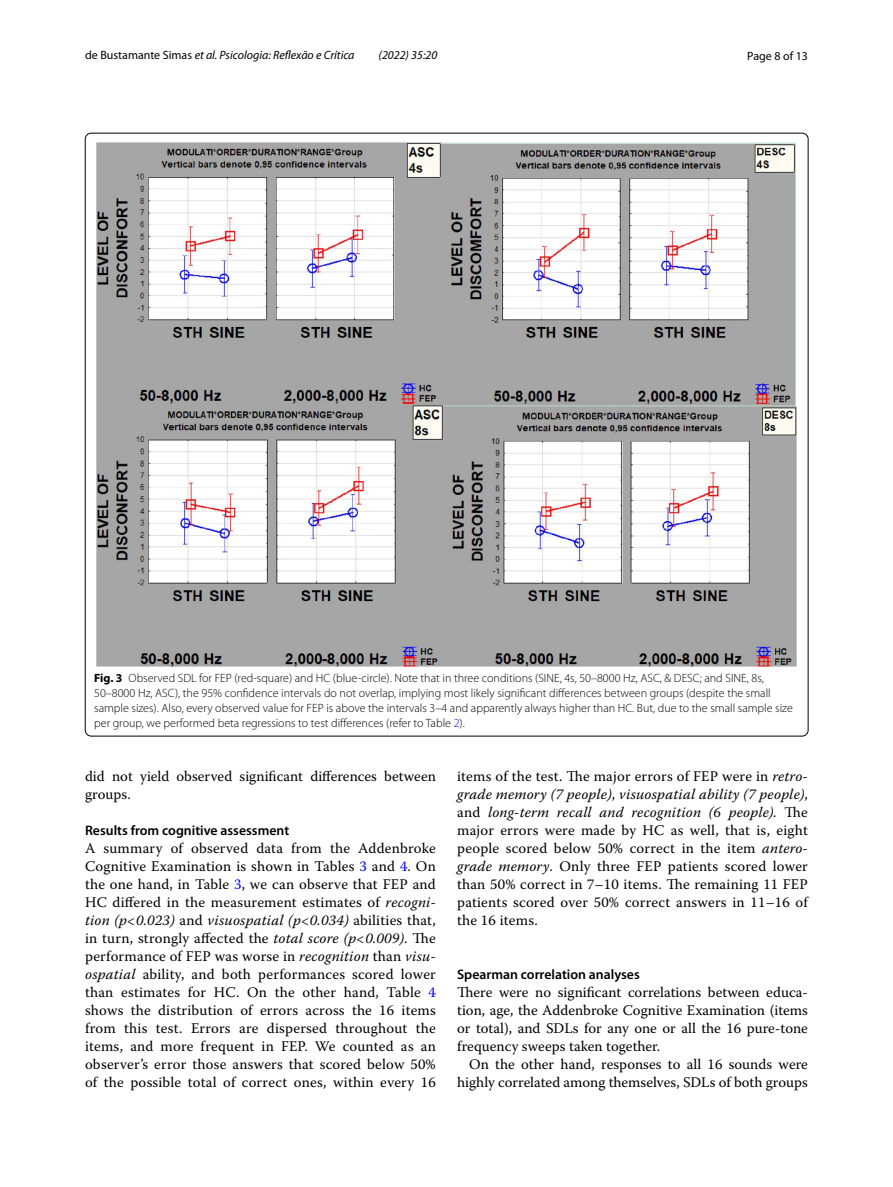
<style>
.page{position:relative;width:893px;height:1187px;background:#fff}
.page>*{position:absolute;margin:0;border:0;box-sizing:border-box;transform-origin:0 0}
.t1{font:14.7px/18px "Warnock Pro";letter-spacing:.005em;color:#000;text-align:justify}
.t2{font:600 13.8px "Myriad Pro";color:#000}
.t3{font:300 12px/15px "Myriad Pro";color:#000}
.t4{font:italic 12px "Myriad Pro";color:#000}
.t5{font:12px "Myriad Pro";color:#000}
.s1{font-style:normal}
.s2{font-weight:700}
.s3{color:#00f}
.s4{font-style:italic}
</style>
<div class="page">
<img style="left:96px;top:142px;width:701px;height:524px">
<p class="t4" style="left:85px;top:48px;width:271px"><span class="s1">de Bustamante Simas</span> et al. Psicologia: Reflexão e Crítica</p>
<p class="t4" style="left:379px;top:48px;width:60px">(2022) 35:20</p>
<p class="t5" style="left:747px;top:48px;width:62px">Page 8 of 13</p>
<p class="t3" style="left:94px;top:670px;width:700px"><span class="s2">Fig. 3</span> Observed SDL for FEP (red-square) and HC (blue-circle). Note that in three conditions (SINE, 4s, 50–8000 Hz, ASC, &amp; DESC; and SINE, 8s, 50–8000 Hz, ASC), the 95% confidence intervals do not overlap, implying most likely significant differences between groups (despite the small sample sizes). Also, every observed value for FEP is above the intervals 3–4 and apparently always higher than HC. But, due to the small sample size per group, we performed beta regressions to test differences (refer to Table <span class="s3">2</span>).</p>
<p class="t1" style="left:85px;top:766px;width:352px">did not yield observed significant differences between groups.</p>
<p class="t2" style="left:85px;top:821px;width:206px">Results from cognitive assessment</p>
<p class="t1" style="left:85px;top:838px;width:352px">A summary of observed data from the Addenbroke Cognitive Examination is shown in Tables <span class="s3">3</span> and <span class="s3">4</span>. On the one hand, in Table <span class="s3">3</span>, we can observe that FEP and HC differed in the measurement estimates of <span class="s4">recogni&shy;tion (p&lt;0.023)</span> and <span class="s4">visuospatial (p&lt;0.034)</span> abilities that, in turn, strongly affected the <span class="s4">total score (p&lt;0.009)</span>. The performance of FEP was worse in <span class="s4">recognition</span> than <span class="s4">visu&shy;ospatial</span> ability, and both performances scored lower than estimates for HC. On the other hand, Table <span class="s3">4 </span>shows the distribution of errors across the 16 items from this test. Errors are dispersed throughout the items, and more frequent in FEP. We counted as an observer’s error those answers that scored below 50% of the possible total of correct ones, within every 16</p>
<p class="t1" style="left:457px;top:766px;width:352px">items of the test. The major errors of FEP were in <span class="s4">retro&shy;grade memory (7 people)</span>, <span class="s4">visuospatial ability (7 people)</span>, and <span class="s4">long-term recall and recognition (6 people).</span> The major errors were made by HC as well, that is, eight people scored below 50% correct in the item <span class="s4">antero&shy;grade memory</span>. Only three FEP patients scored lower than 50% correct in 7–10 items. The remaining 11 FEP patients scored over 50% correct answers in 11–16 of the 16 items.</p>
<p class="t2" style="left:457px;top:965px;width:184px">Spearman correlation analyses</p>
<p class="t1" style="left:457px;top:983px;width:352px">There were no significant correlations between educa&shy;tion, age, the Addenbroke Cognitive Examination (items or total), and SDLs for any one or all the 16 pure-tone frequency sweeps taken together.</p>
<p class="t1" style="left:457px;top:1055px;width:352px;text-align:right">On the other hand, responses to all 16 sounds were highly correlated among themselves, SDLs of both groups</p>
</div>
